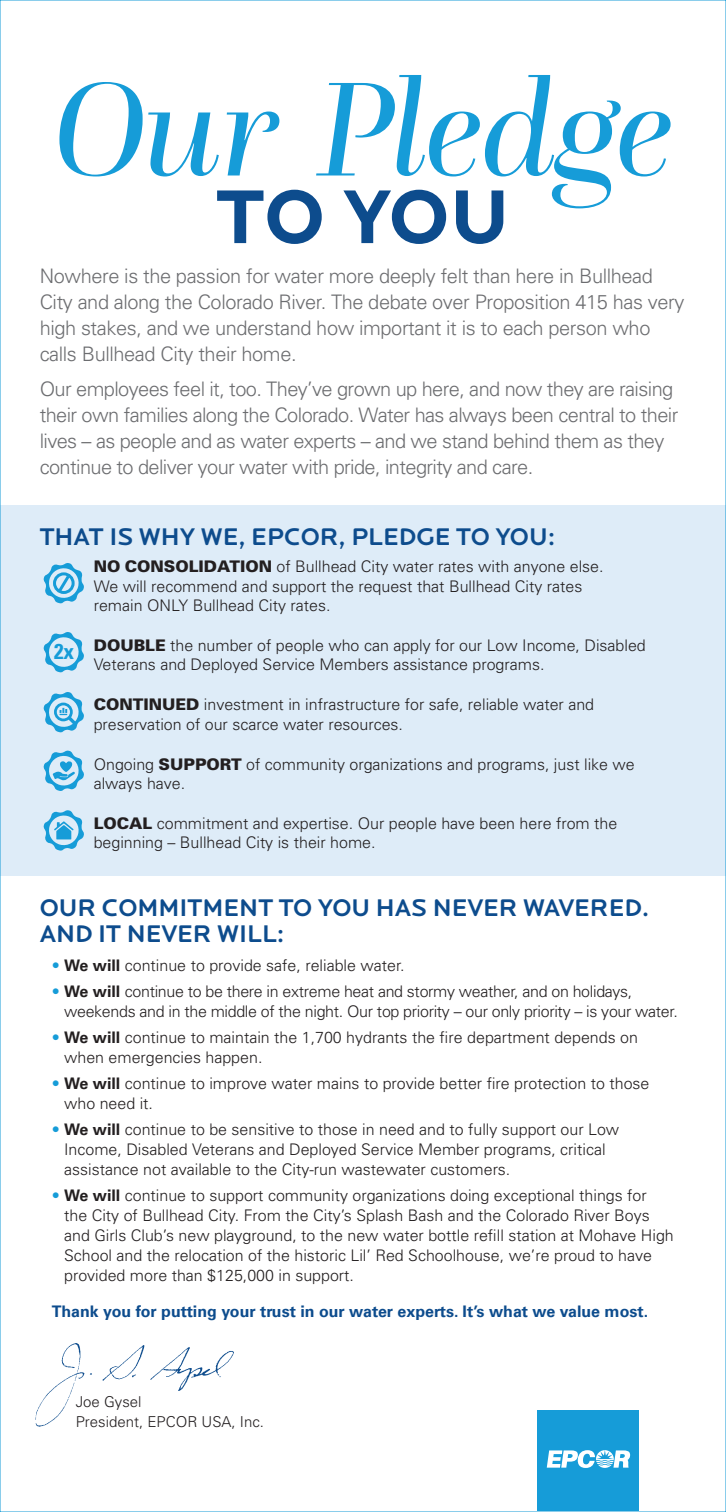
<style>
.page{position:relative;width:726px;height:1512px;background:#fff}
.page>*{position:absolute;margin:0;border:0;box-sizing:border-box;transform-origin:0 0}
.t1{font:italic 140px "Questa Grande";letter-spacing:-.02em;color:#169cd8}
.t2{font:700 79px "Locator Display";color:#0d4c8d}
.t3{font:500 25px/26px "Locator Display";color:#0d4c8d}
.t4{font:700 condensed 21.5px "Univers";color:#169cd8}
.t5{font:300 20px/26px "Univers";letter-spacing:-.03em;color:#6c6d70}
.t6{font:300 16px/20px "Univers";color:#231f20}
.t7{font:300 16px/20px "Univers";letter-spacing:-.02em;color:#231f20}
.t8{font:700 16px "Univers LT";color:#0d4c8d}
.t9{font:300 15px "Univers";color:#231f20}
.s1{font-weight:900}
.s2{color:#169cd8}
.s3{font-family:"Univers LT";font-weight:700}
</style>
<div class="page">
<div style="left:0;top:505px;width:726px;height:371px;background:#deecf8"></div>
<div style="left:538px;top:1410px;width:101px;height:101px;background:#169cd8"></div>
<svg style="left:547px;top:1450px;width:83px;height:18px"></svg>
<img style="left:35px;top:1343px;width:199px;height:84px">
<svg style="left:43px;top:692px;width:41px;height:41px"></svg>
<svg style="left:43px;top:563px;width:41px;height:41px"></svg>
<svg style="left:43px;top:632px;width:41px;height:41px"></svg>
<svg style="left:43px;top:750px;width:41px;height:41px"></svg>
<svg style="left:43px;top:810px;width:41px;height:41px"></svg>
<p class="t1" style="left:51px;top:45px;width:624px">Our Pledge</p>
<p class="t2" style="left:216px;top:171px;width:295px">TO YOU</p>
<p class="t5" style="left:40px;top:263px;width:646px">Nowhere is the passion for water more deeply felt than here in Bullhead City and along the Colorado River. The debate over Proposition 415 has very high stakes, and we understand how important it is to each person who calls Bullhead City their home.</p>
<p class="t5" style="left:40px;top:376px;width:640px">Our employees feel it, too. They’ve grown up here, and now they are raising their own families along the Colorado. Water has always been central to their lives – as people and as water experts – and we stand behind them as they continue to deliver your water with pride, integrity and care.</p>
<p class="t3" style="left:40px;top:524px;width:517px">THAT IS WHY WE, EPCOR, PLEDGE TO YOU:</p>
<p class="t6" style="left:94px;top:557px;width:511px;line-height:19.2px"><span class="s1">NO CONSOLIDATION</span> of Bullhead City water rates with anyone else.<br>We will recommend and support the request that Bullhead City rates remain ONLY Bullhead City rates.</p>
<p class="t6" style="left:94px;top:635px;width:554px;line-height:19.2px"><span class="s1">DOUBLE</span> the number of people who can apply for our Low Income, Disabled<br>Veterans and Deployed Service Members assistance programs.</p>
<p class="t6" style="left:94px;top:695px;width:502px;line-height:19.2px"><span class="s1">CONTINUED</span> investment in infrastructure for safe, reliable water and preservation of our scarce water resources.</p>
<p class="t6" style="left:94px;top:754px;width:543px;line-height:19.2px">Ongoing <span class="s1">SUPPORT</span> of community organizations and programs, just like we always have.</p>
<p class="t6" style="left:94px;top:814px;width:525px;line-height:19.2px"><span class="s1">LOCAL</span> commitment and expertise. Our people have been here from the beginning – Bullhead City is their home.</p>
<p class="t4" style="left:54px;top:638px;width:22px">2x</p>
<p class="t3" style="left:40px;top:896px;width:611px">OUR COMMITMENT TO YOU HAS NEVER WAVERED.<br>AND IT NEVER WILL:</p>
<p class="t6" style="left:52px;top:955px;width:354px"><span class="s2">•</span> <span class="s3">We will</span> continue to provide safe, reliable water.</p>
<p class="t7" style="left:64px;top:981px;width:615px;text-indent:-12px"><span class="s2">•</span> <span class="s3">We will</span> continue to be there in extreme heat and stormy weather, and on holidays, weekends and in the middle of the night. Our top priority – our only priority – is your water.</p>
<p class="t6" style="left:64px;top:1027px;width:575px;text-indent:-12px"><span class="s2">•</span> <span class="s3">We will</span> continue to maintain the 1,700 hydrants the fire department depends on when emergencies happen.</p>
<p class="t6" style="left:64px;top:1073px;width:587px;text-indent:-12px"><span class="s2">•</span> <span class="s3">We will</span> continue to improve water mains to provide better fire protection to those who need it.</p>
<p class="t6" style="left:64px;top:1119px;width:557px;text-indent:-12px"><span class="s2">•</span> <span class="s3">We will</span> continue to be sensitive to those in need and to fully support our Low<br>Income, Disabled Veterans and Deployed Service Member programs, critical assistance not available to the City-run wastewater customers.</p>
<p class="t6" style="left:64px;top:1185px;width:611px;text-indent:-12px"><span class="s2">•</span> <span class="s3">We will</span> continue to support community organizations doing exceptional things for the City of Bullhead City. From the City’s Splash Bash and the Colorado River Boys and Girls Club’s new playground, to the new water bottle refill station at Mohave High School and the relocation of the historic Lil’ Red Schoolhouse, we’re proud to have provided more than $125,000 in support.</p>
<p class="t8" style="left:52px;top:1302px;width:598px">Thank you for putting your trust in our water experts. It’s what we value most.</p>
<p class="t9" style="left:76px;top:1393px;width:67px">Joe Gysel</p>
<p class="t9" style="left:76px;top:1413px;width:190px">President, EPCOR USA, Inc.</p>
</div>
